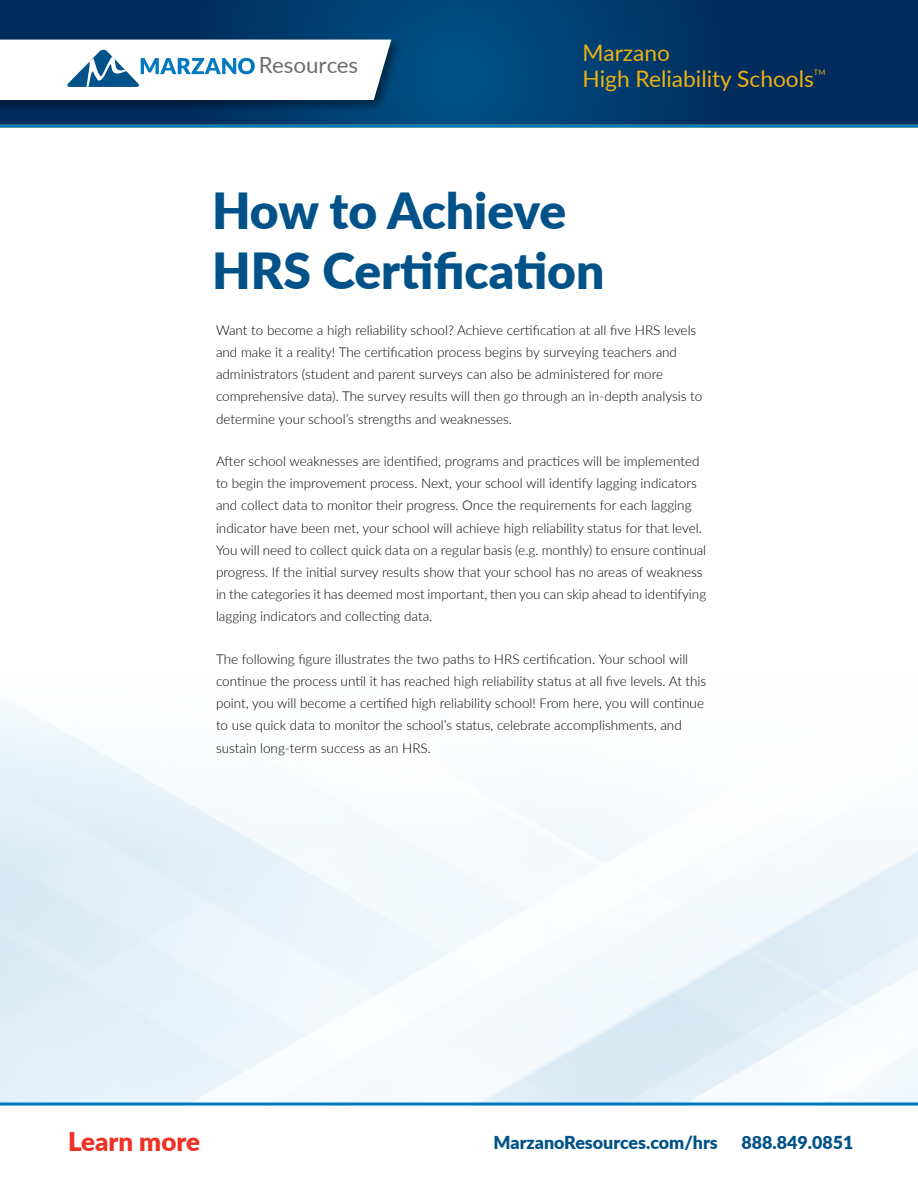
<style>
.page{position:relative;width:918px;height:1188px;background:#fff}
.page>*{position:absolute;margin:0;border:0;box-sizing:border-box;transform-origin:0 0}
.t1{font:900 49.65px/59.7px "Lato";color:#005288}
.t2{font:900 25.95px "Lato";color:#ee3124}
.t3{font:22.65px/25.2px "Lato";color:#eeb111}
.t4{font:22.35px "Lato";color:#6d6e71}
.t5{font:900 17.85px "Lato";color:#005288}
.t6{font:300 13.5px/22.2px "Lato";color:#000}
.t7{font:7.5px "Lato";color:#eeb111}
</style>
<div class="page">
<svg style="left:0;top:710px;width:918px;height:392px"></svg>
<svg style="left:0;top:0;width:918px;height:125px;background:#00386a"></svg>
<div style="left:0;top:36px;width:404px;height:77px;background:#000;opacity:.45"></div>
<svg style="left:0;top:40px;width:391px;height:60px"></svg>
<svg style="left:0;top:1102px;width:918px;height:4px;background:#3b97ce"></svg>
<hr style="left:0;top:125px;width:918px;height:3px;background:#0079c1">
<h3 class="t4" style="left:259px;top:49px;width:101px">Resources</h3>
<h3 class="t3" style="left:583px;top:40px;width:233px">Marzano<br>High Reliability Schools</h3>
<p class="t7" style="left:814px;top:67px;width:13px">TM</p>
<h1 class="t1" style="left:212px;top:179px;width:394px">How to Achieve<br>HRS Certification</h1>
<p class="t6" style="left:216px;top:318px;width:488px">Want to become a high reliability school? Achieve certification at all five HRS levels and make it a reality! The certification process begins by surveying teachers and administrators (student and parent surveys can also be administered for more comprehensive data). The survey results will then go through an in-depth analysis to determine your school’s strengths and weaknesses.</p>
<p class="t6" style="left:216px;top:450px;width:492px">After school weaknesses are identified, programs and practices will be implemented to begin the improvement process. Next, your school will identify lagging indicators and collect data to monitor their progress. Once the requirements for each lagging indicator have been met, your school will achieve high reliability status for that level.<br>You will need to collect quick data on a regular basis (e.g. monthly) to ensure continual progress. If the initial survey results show that your school has no areas of weakness in the categories it has deemed most important, then you can skip ahead to identifying lagging indicators and collecting data.</p>
<p class="t6" style="left:216px;top:647px;width:492px">The following figure illustrates the two paths to HRS certification. Your school will continue the process until it has reached high reliability status at all five levels. At this point, you will become a certified high reliability school! From here, you will continue to use quick data to monitor the school’s status, celebrate accomplishments, and sustain long-term success as an HRS.</p>
<h2 class="t2" style="left:68px;top:1122px;width:134px">Learn more</h2>
<h3 class="t5" style="left:494px;top:1129px;width:226px">MarzanoResources.com/hrs</h3>
<h3 class="t5" style="left:742px;top:1129px;width:113px">888.849.0851</h3>
</div>
